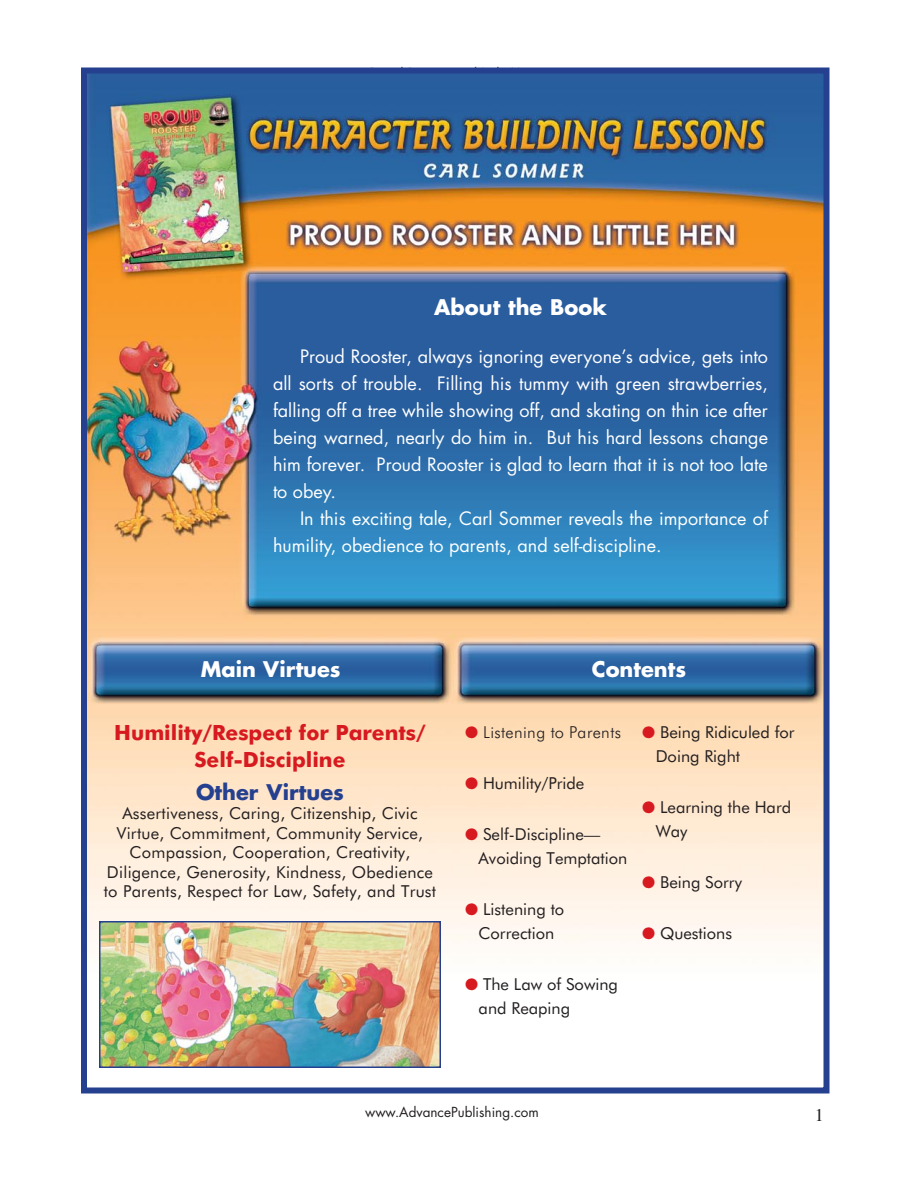
<style>
.page{position:relative;width:918px;height:1188px;background:#fff}
.page>*{position:absolute;margin:0;border:0;box-sizing:border-box;transform-origin:0 0}
.t1{font:700 21px/27px "Futura BT";color:#d71920;text-align:center}
.Heading_1{font:700 21px "Futura";color:#fff}
.Heading{font:700 21px "Futura";color:#25408f}
.Heading-2{font:700 21px "Futura";color:#fff}
.t2{font:18px/27px "Futura";color:#fff;text-align:justify}
.t3{font:18px "Times";color:#231f20}
.t4{font:16.5px/24px "Futura BT";letter-spacing:.015em;color:#231f20}
.t5{font:300 16.5px "Futura BT";letter-spacing:.015em;color:#231f20}
.t6{font:13.5px "Futura";color:#231f20}
.s1{color:#d71920}
</style>
<div class="page">
<img style="left:88px;top:75px;width:735px;height:869px">
<div style="left:81px;top:68px;width:749px;height:1026px;border:6px solid #25408f"></div>
<img style="left:102px;top:924px;width:336px;height:141px">
<div style="left:99px;top:921px;width:342px;height:147px;border:2px solid #25408f"></div>
<p class="Heading-2" style="left:434px;top:293px;width:174px">About the Book</p>
<p class="t2" style="left:273px;top:342px;width:497px;text-indent:27px">Proud Rooster, always ignoring everyone’s advice, gets into all sorts of trouble. Filling his tummy with green strawberries, falling off a tree while showing off, and skating on thin ice after being warned, nearly do him in. But his hard lessons change him forever. Proud Rooster is glad to learn that it is not too late to obey.</p>
<p class="t2" style="left:273px;top:504px;width:497px;text-indent:27px">In this exciting tale, Carl Sommer reveals the importance of humility, obedience to parents, and self-discipline.</p>
<p class="Heading_1" style="left:201px;top:655px;width:142px">Main Virtues</p>
<p class="Heading_1" style="left:592px;top:655px;width:96px">Contents</p>
<p class="t1" style="left:114px;top:719px;width:313px">Humility/Respect for Parents/<br>Self-Discipline</p>
<p class="Heading" style="left:196px;top:777px;width:149px">Other Virtues</p>
<p class="t4" style="left:104px;top:804px;width:334px;line-height:19.5px;text-align:center">Assertiveness, Caring, Citizenship, Civic Virtue, Commitment, Community Service, Compassion, Cooperation, Creativity, Diligence, Generosity, Kindness, Obedience to Parents, Respect for Law, Safety, and Trust</p>
<p class="t5" style="left:465px;top:722px;width:157px"><span class="s1">●</span> Listening to Parents</p>
<p class="t4" style="left:465px;top:771px;width:121px"><span class="s1">●</span> Humility/Pride</p>
<p class="t4" style="left:479px;top:822px;width:150px;text-indent:-14px"><span class="s1">●</span> Self-Discipline—<br>Avoiding Temptation</p>
<p class="t4" style="left:465px;top:897px;width:101px;text-align:center"><span class="s1">●</span> Listening to<br>Correction</p>
<p class="t4" style="left:479px;top:972px;width:141px;text-indent:-14px"><span class="s1">●</span> The Law of Sowing and Reaping</p>
<p class="t4" style="left:656px;top:720px;width:141px;text-indent:-14px"><span class="s1">●</span> Being Ridiculed for<br>Doing Right</p>
<p class="t4" style="left:656px;top:795px;width:137px;text-indent:-14px"><span class="s1">●</span> Learning the Hard<br>Way</p>
<p class="t4" style="left:642px;top:870px;width:101px"><span class="s1">●</span> Being Sorry</p>
<p class="t4" style="left:642px;top:921px;width:92px"><span class="s1">●</span> Questions</p>
<p class="t6" style="left:365px;top:1103px;width:175px">www.AdvancePublishing.com</p>
<p class="t3" style="left:815px;top:1105px;width:10px">1</p>
</div>
